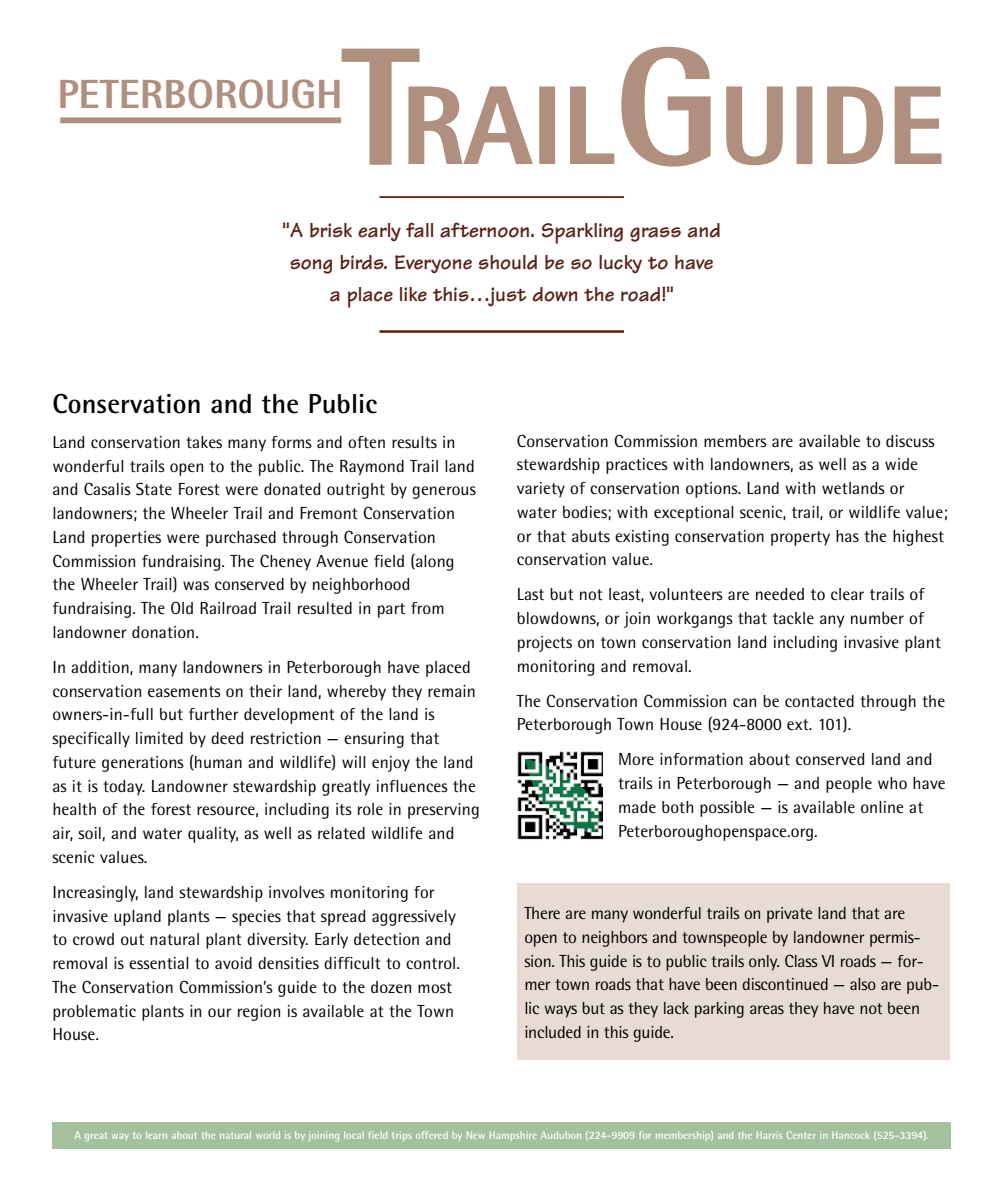
<style>
.page{position:relative;width:1000px;height:1200px;background:#fff}
.page>*{position:absolute;margin:0;border:0;box-sizing:border-box;transform-origin:0 0}
.t1{font:800 110.25px "Rotis Semi Sans";color:#b08f7e}
.t2{font:800 40.88px "Rotis Semi Sans";color:#b08f7e}
.t3{font:700 27.5px "Rotis Semi Sans";letter-spacing:.005em;color:#000}
.t4{font:700 21.38px/32px "Tekton";color:#5b2115;text-align:center}
.t5{font:17.5px/23.8px "Rotis Semi Sans";letter-spacing:.005em;color:#000}
.t6{font:17.5px/23.8px "Rotis Semi Sans";letter-spacing:-.015em;color:#000}
.t7{font:700 11.25px "Rotis Semi Sans";letter-spacing:-.01em;color:#fff}
.s1{font-size:168.38px}
</style>
<div class="page">
<div style="left:517px;top:884px;width:432px;height:176px;background:#e8dbd4"></div>
<svg style="left:408px;top:86px;width:125px;height:78px"></svg>
<div style="left:539px;top:86px;width:16px;height:78px;border:1px solid #b08f7e"></div>
<svg style="left:570px;top:86px;width:45px;height:78px"></svg>
<svg style="left:726px;top:86px;width:57px;height:80px"></svg>
<div style="left:797px;top:86px;width:15px;height:78px;border:1px solid #b08f7e"></div>
<svg style="left:827px;top:86px;width:57px;height:78px"></svg>
<svg style="left:894px;top:86px;width:48px;height:78px"></svg>
<div style="left:60px;top:117px;width:281px;height:6px;background:#b08f7e"></div>
<hr style="left:379px;top:196px;width:245px;height:2px;background:#5b2115">
<hr style="left:379px;top:330px;width:245px;height:3px;background:#5b2115">
<img style="left:517px;top:752px;width:86px;height:88px">
<div style="left:52px;top:1123px;width:899px;height:26px;background:#a4c19e"></div>
<h1 class="t1" style="left:342px;top:56px;width:605px"><span class="s1">T</span>RAIL<span class="s1">G</span>UIDE</h1>
<h2 class="t2" style="left:57px;top:68px;width:287px">PETERBOROUGH</h2>
<p class="t4" style="left:283px;top:214px;width:440px">"A brisk early fall afternoon. Sparkling grass and song birds. Everyone should be so lucky to have a place like this…just down the road!"</p>
<h3 class="t3" style="left:52px;top:387px;width:326px">Conservation and the Public</h3>
<p class="t5" style="left:52px;top:430px;width:425px">Land conservation takes many forms and often results in wonderful trails open to the public. The Raymond Trail land and Casalis State Forest were donated outright by generous landowners; the Wheeler Trail and Fremont Conservation Land properties were purchased through Conservation Commission fundraising. The Cheney Avenue field (along the Wheeler Trail) was conserved by neighborhood fundraising. The Old Railroad Trail resulted in part from landowner donation.</p>
<p class="t5" style="left:52px;top:655px;width:429px">In addition, many landowners in Peterborough have placed conservation easements on their land, whereby they remain owners-in-full but further development of the land is specifically limited by deed restriction — ensuring that future generations (human and wildlife) will enjoy the land as it is today. Landowner stewardship greatly influences the health of the forest resource, including its role in preserving air, soil, and water quality, as well as related wildlife and scenic values.</p>
<p class="t5" style="left:52px;top:880px;width:409px">Increasingly, land stewardship involves monitoring for invasive upland plants — species that spread aggressively to crowd out natural plant diversity. Early detection and removal is essential to avoid densities difficult to control.<br>The Conservation Commission’s guide to the dozen most problematic plants in our region is available at the Town House.</p>
<p class="t5" style="left:517px;top:429px;width:433px">Conservation Commission members are available to discuss stewardship practices with landowners, as well as a wide variety of conservation options. Land with wetlands or water bodies; with exceptional scenic, trail, or wildlife value; or that abuts existing conservation property has the highest conservation value.</p>
<p class="t5" style="left:517px;top:583px;width:426px">Last but not least, volunteers are needed to clear trails of blowdowns, or join workgangs that tackle any number of projects on town conservation land including invasive plant monitoring and removal.</p>
<p class="t5" style="left:517px;top:689px;width:430px">The Conservation Commission can be contacted through the<br>Peterborough Town House (924-8000 ext. 101).</p>
<p class="t5" style="left:618px;top:748px;width:329px">More information about conserved land and trails in Peterborough — and people who have made both possible — is available online at Peterboroughopenspace.org.</p>
<p class="t6" style="left:524px;top:901px;width:416px">There are many wonderful trails on private land that are open to neighbors and townspeople by landowner permis&shy;sion. This guide is to public trails only. Class VI roads — for&shy;mer town roads that have been discontinued — also are pub&shy;lic ways but as they lack parking areas they have not been included in this guide.</p>
<p class="t7" style="left:74px;top:1128px;width:856px">A great way to learn about the natural world is by joining local field trips offered by New Hampshire Audubon (224-9909 for membership) and the Harris Center in Hancock (525-3394).</p>
</div>
